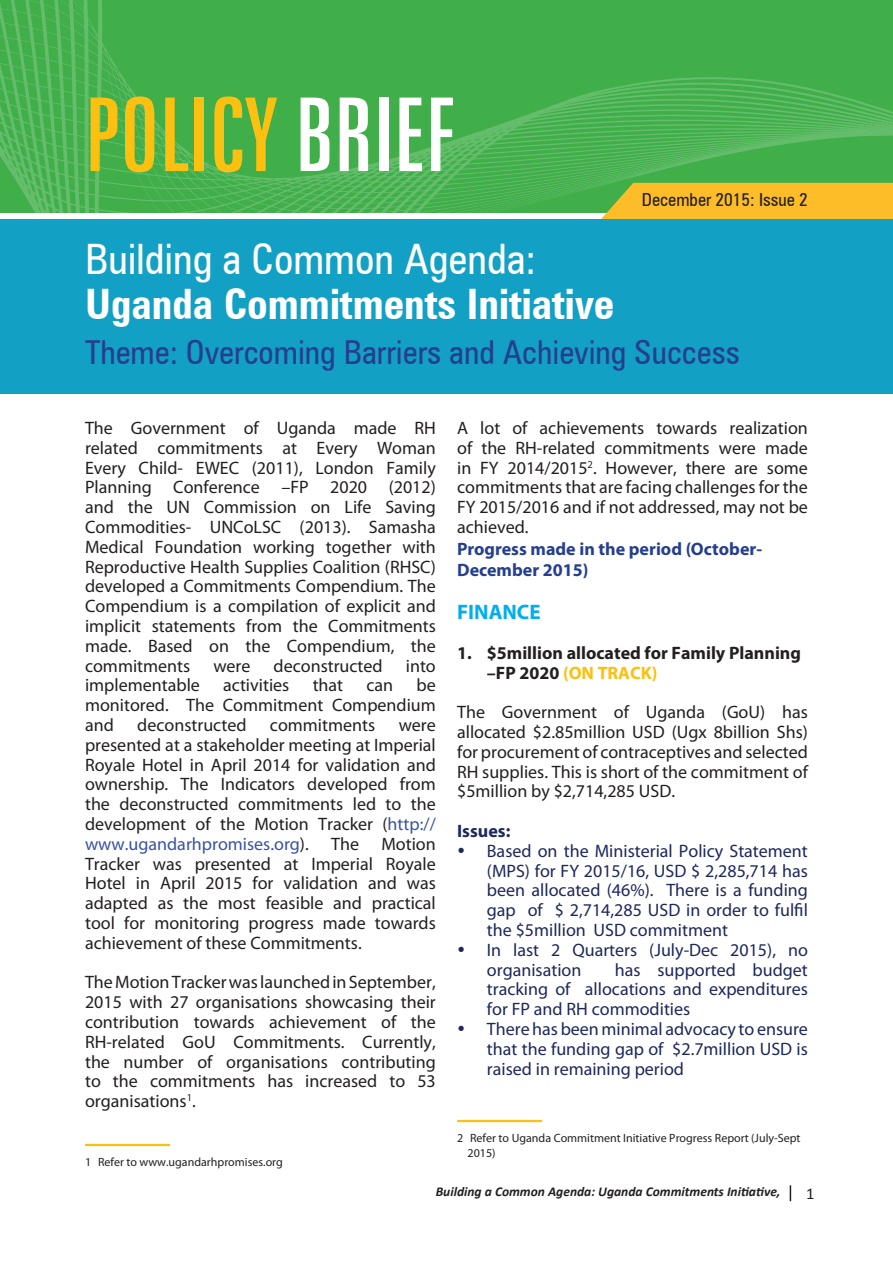
<style>
.page{position:relative;width:893px;height:1263px;background:#fff}
.page>*{position:absolute;margin:0;border:0;box-sizing:border-box;transform-origin:0 0}
.t1{font:extra-condensed 102px "Zurich BT";color:#fcc011}
.t2{font:700 condensed 42px "Zurich BT";color:#fff}
.t3{font:condensed 42px "Zurich BT";color:#fff}
.t4{font:condensed 33px "Zurich BT";color:#253f8e}
.t5{font:700 21px "Myriad Pro";color:#00aeef}
.t6{font:18px/19.8px "Myriad Pro";color:#231f20;text-align:justify}
.t7{font:18px/19.8px "Myriad Pro";color:#1d285c;text-align:justify}
.t8{font:700 18px/19.8px "Myriad Pro";color:#231f20}
.t9{font:700 18px/21.6px "Myriad Pro";color:#253f8e}
.t10{font:condensed 18px "Zurich BT";color:#231f20}
.t11{font:700 18px "Myriad Pro";color:#1d285c}
.t12{font:16.5px "Calibri";color:#231f20}
.t13{font:italic 700 13.5px "Calibri";color:#231f20}
.t14{font:12px/14.4px "Myriad Pro";color:#231f20}
.s1{color:#fff}
.s2{color:#3853a3}
.s3{color:#fcc011}
</style>
<div class="page">
<svg style="left:790px;top:1185px;width:1px;height:16px"></svg>
<svg style="left:0;top:0;width:893px;height:213px;background:#45b04e"></svg>
<svg style="left:593px;top:183px;width:300px;height:36px;background:#eebc2c"></svg>
<div style="left:0;top:219px;width:893px;height:174px;background:#13a0c5"></div>
<hr style="left:85px;top:1144px;width:85px;height:2px;background:#fcc011">
<hr style="left:457px;top:1120px;width:85px;height:2px;background:#fcc011">
<h1 class="t1" style="left:85px;top:77px;width:372px">POLICY <span class="s1">BRIEF</span></h1>
<p class="t10" style="left:642px;top:189px;width:167px">December 2015: Issue 2</p>
<h2 class="t3" style="left:85px;top:234px;width:453px">Building a Common Agenda:</h2>
<h2 class="t2" style="left:85px;top:279px;width:531px">Uganda Commitments Initiative</h2>
<h3 class="t4" style="left:85px;top:332px;width:656px">Theme: Overcoming Barriers and Achieving Success</h3>
<p class="t6" style="left:85px;top:418px;width:352px">The Government of Uganda made RH related commitments at Every Woman Every Child- EWEC (2011), London Family Planning Conference –FP 2020 (2012) and the UN Commission on Life Saving Commodities- UNCoLSC (2013). Samasha Medical Foundation working together with Reproductive Health Supplies Coalition (RHSC) developed a Commitments Compendium. The Compendium is a compilation of explicit and implicit statements from the Commitments made. Based on the Compendium, the commitments</p>
<p class="t6" style="left:213px;top:655px;width:39px">were</p>
<p class="t6" style="left:274px;top:655px;width:111px">deconstructed</p>
<p class="t6" style="left:406px;top:655px;width:32px">into</p>
<p class="t6" style="left:85px;top:675px;width:352px;text-indent:332px">be monitored. The Commitment Compendium and</p>
<p class="t6" style="left:85px;top:675px;width:116px">implementable</p>
<p class="t6" style="left:223px;top:675px;width:68px">activities</p>
<p class="t6" style="left:313px;top:675px;width:32px">that</p>
<p class="t6" style="left:367px;top:675px;width:28px">can</p>
<p class="t6" style="left:137px;top:715px;width:111px">deconstructed</p>
<p class="t6" style="left:270px;top:715px;width:107px">commitments</p>
<p class="t6" style="left:85px;top:715px;width:352px;text-indent:314px">were presented at a stakeholder meeting at Imperial Royale Hotel in April 2014 for validation and ownership. The Indicators developed from the deconstructed commitments led to the development of the Motion Tracker (<span class="s2">http:// www.ugandarhpromises.org</span>). The Motion Tracker was presented at Imperial Royale Hotel in April 2015 for validation and was adapted as the most feasible and practical tool for monitoring progress made towards achievement of these Commitments.</p>
<p class="t6" style="left:85px;top:972px;width:352px">The Motion Tracker was launched in September, 2015 with 27 organisations showcasing their contribution towards achievement of the RH-related GoU Commitments. Currently, the number of organisations contributing to the commitments has increased to 53 organisations<sup>1</sup>.</p>
<p class="t14" style="left:85px;top:1155px;width:199px">1 Refer to www.ugandarhpromises.org</p>
<p class="t6" style="left:457px;top:418px;width:352px">A lot of achievements towards realization of the RH-related commitments were made in FY 2014/2015<sup>2</sup>. However, there are some commitments that are facing challenges for the FY 2015/2016 and if not addressed, may not be achieved.</p>
<p class="t9" style="left:457px;top:537px;width:306px">Progress made in the period (October-<br>December 2015)</p>
<p class="t5" style="left:457px;top:598px;width:85px">FINANCE</p>
<p class="t8" style="left:487px;top:642px;width:316px;text-indent:-30px">1. $5million allocated for Family Planning –FP 2020 <span class="s3">(ON TRACK)</span></p>
<p class="t6" style="left:457px;top:702px;width:352px">The Government of Uganda (GoU) has allocated $2.85million USD (Ugx 8billion Shs) for procurement of contraceptives and selected RH supplies. This is short of the commitment of $5million by $2,714,285 USD.</p>
<p class="t11" style="left:457px;top:819px;width:55px">Issues:</p>
<p class="t7" style="left:487px;top:840px;width:323px;text-indent:-30px">• Based on the Ministerial Policy Statement (MPS) for FY 2015/16, USD $ 2,285,714 has been allocated (46%). There is a funding gap of $ 2,714,285 USD in order to fulfil the $5million USD commitment</p>
<p class="t7" style="left:487px;top:939px;width:322px;text-indent:-30px">• In last 2 Quarters (July-Dec 2015), no organisation</p>
<p class="t7" style="left:487px;top:959px;width:323px;text-indent:128px">has supported budget tracking of allocations and expenditures for FP and RH commodities</p>
<p class="t7" style="left:487px;top:1019px;width:323px;text-indent:-30px">• There has been minimal advocacy to ensure that the funding gap of $2.7million USD is raised in remaining period</p>
<p class="t14" style="left:468px;top:1131px;width:334px;text-indent:-10px">2 Refer to Uganda Commitment Initiative Progress Report (July-Sept<br>2015)</p>
<p class="t13" style="left:436px;top:1183px;width:346px">Building a Common Agenda: Uganda Commitments Initiative,</p>
<p class="t12" style="left:806px;top:1183px;width:10px">1</p>
</div>
